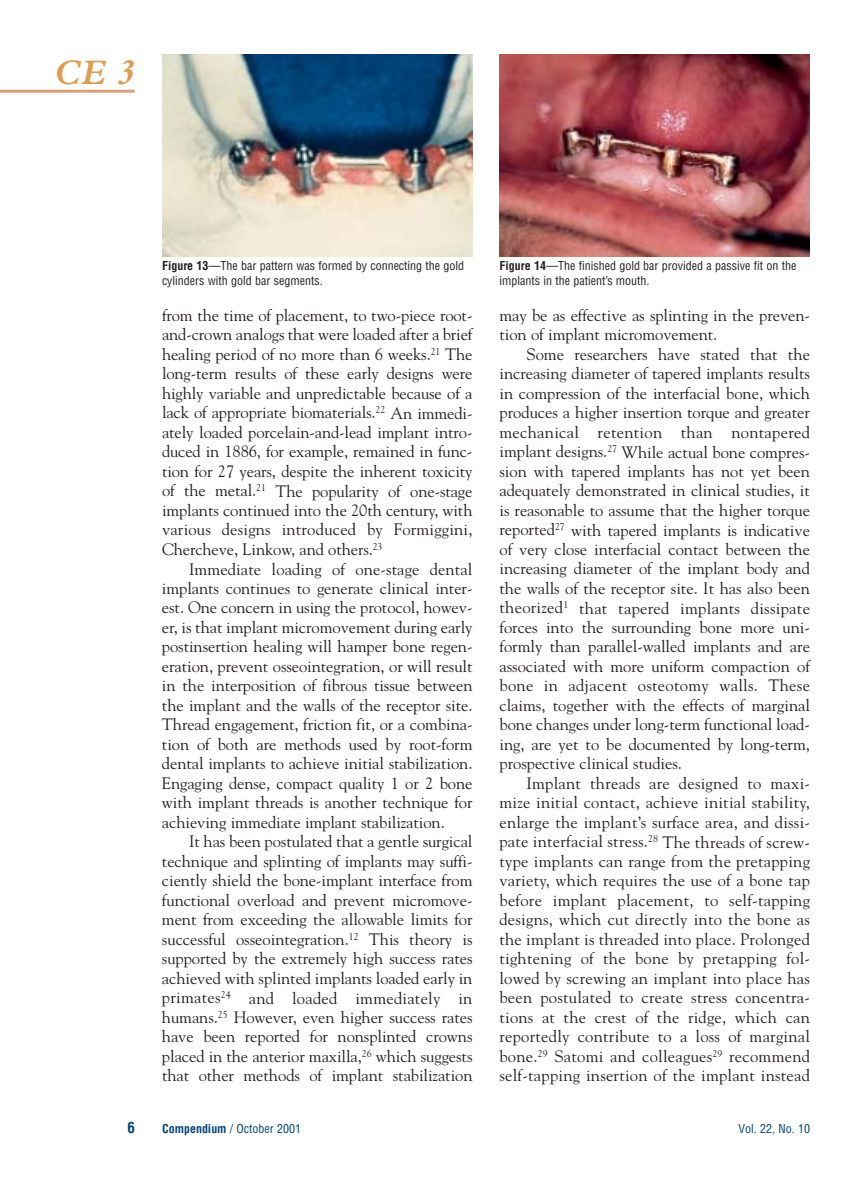
<style>
.page{position:relative;width:864px;height:1188px;background:#fff}
.page>*{position:absolute;margin:0;border:0;box-sizing:border-box;transform-origin:0 0}
.t1{font:italic 700 37.5px "Bembo";color:#e09c51}
.t2{font:16.5px/19.5px "Goudy";letter-spacing:-.005em;color:#231f1f;text-align:justify}
.t3{font:700 condensed 15px "Helvetica";color:#004577}
.t4{font:condensed 12px/15px "Helvetica";color:#231f1f}
.t5{font:condensed 12px "Helvetica";color:#004577}
.s1{font-weight:700}
</style>
<div class="page">
<hr style="left:0;top:90px;width:135px;height:3px;background:#de9e77">
<img style="left:162px;top:54px;width:310px;height:202px">
<img style="left:500px;top:54px;width:310px;height:202px">
<h1 class="t1" style="left:54px;top:58px;width:82px">CE 3</h1>
<p class="t4" style="left:162px;top:259px;width:304px"><span class="s1">Figure 13</span>—The bar pattern was formed by connecting the gold cylinders with gold bar segments.</p>
<p class="t4" style="left:500px;top:259px;width:298px"><span class="s1">Figure 14</span>—The finished gold bar provided a passive fit on the implants in the patient’s mouth.</p>
<p class="t2" style="left:162px;top:307px;width:312px">from the time of placement, to two-piece root&shy;and-crown analogs that were loaded after a brief healing period of no more than 6 weeks.<sup>21</sup> The long-term results of these early designs were highly variable and unpredictable because of a lack of appropriate biomaterials.<sup>22</sup> An immedi&shy;ately loaded porcelain-and-lead implant intro&shy;duced in 1886, for example, remained in func&shy;tion for 27 years, despite the inherent toxicity of the metal.<sup>21</sup> The popularity of one-stage implants continued into the 20th century, with various designs introduced by Formiggini, Chercheve, Linkow, and others.<sup>23</sup></p>
<p class="t2" style="left:162px;top:560px;width:312px;text-indent:27px">Immediate loading of one-stage dental implants continues to generate clinical inter&shy;est. One concern in using the protocol, howev&shy;er, is that implant micromovement during early postinsertion healing will hamper bone regen&shy;eration, prevent osseointegration, or will result in the interposition of fibrous tissue between the implant and the walls of the receptor site.<br>Thread engagement, friction fit, or a combina&shy;tion of both are methods used by root-form dental implants to achieve initial stabilization.<br>Engaging dense, compact quality 1 or 2 bone with implant threads is another technique for achieving immediate implant stabilization.</p>
<p class="t2" style="left:162px;top:833px;width:312px;text-indent:27px">It has been postulated that a gentle surgical technique and splinting of implants may suffi&shy;ciently shield the bone-implant interface from functional overload and prevent micromove&shy;ment from exceeding the allowable limits for successful osseointegration.<sup>12</sup> This theory is supported by the extremely high success rates achieved with splinted implants loaded early in primates<sup>24</sup> and loaded immediately in humans.<sup>25</sup> However, even higher success rates have been reported for nonsplinted crowns placed in the anterior maxilla,<sup>26</sup> which suggests that other methods of implant stabilization</p>
<p class="t2" style="left:499px;top:307px;width:312px">may be as effective as splinting in the preven&shy;tion of implant micromovement.</p>
<p class="t2" style="left:499px;top:346px;width:312px;text-indent:27px">Some researchers have stated that the increasing diameter of tapered implants results in compression of the interfacial bone, which produces a higher insertion torque and greater mechanical retention than nontapered implant designs.<sup>27</sup> While actual bone compres&shy;sion with tapered implants has not yet been adequately demonstrated in clinical studies, it is reasonable to assume that the higher torque reported<sup>27</sup> with tapered implants is indicative of very close interfacial contact between the increasing diameter of the implant body and the walls of the receptor site. It has also been theorized<sup>1</sup> that tapered implants dissipate forces into the surrounding bone more uni&shy;formly than parallel-walled implants and are associated with more uniform compaction of bone in adjacent osteotomy walls. These claims, together with the effects of marginal bone changes under long-term functional load&shy;ing, are yet to be documented by long-term, prospective clinical studies.</p>
<p class="t2" style="left:500px;top:775px;width:312px;text-indent:27px">Implant threads are designed to maxi&shy;mize initial contact, achieve initial stability, enlarge the implant’s surface area, and dissi&shy;pate interfacial stress.<sup>28</sup> The threads of screw&shy;type implants can range from the pretapping variety, which requires the use of a bone tap before implant placement, to self-tapping designs, which cut directly into the bone as the implant is threaded into place. Prolonged tightening of the bone by pretapping fol&shy;lowed by screwing an implant into place has been postulated to create stress concentra&shy;tions at the crest of the ridge, which can reportedly contribute to a loss of marginal bone.<sup>29</sup> Satomi and colleagues<sup>29</sup> recommend self-tapping insertion of the implant instead</p>
<p class="t3" style="left:128px;top:1121px;width:9px">6</p>
<p class="t5" style="left:162px;top:1124px;width:141px"><span class="s1">Compendium</span> / October 2001</p>
<p class="t5" style="left:739px;top:1124px;width:73px">Vol. 22, No. 10</p>
</div>
